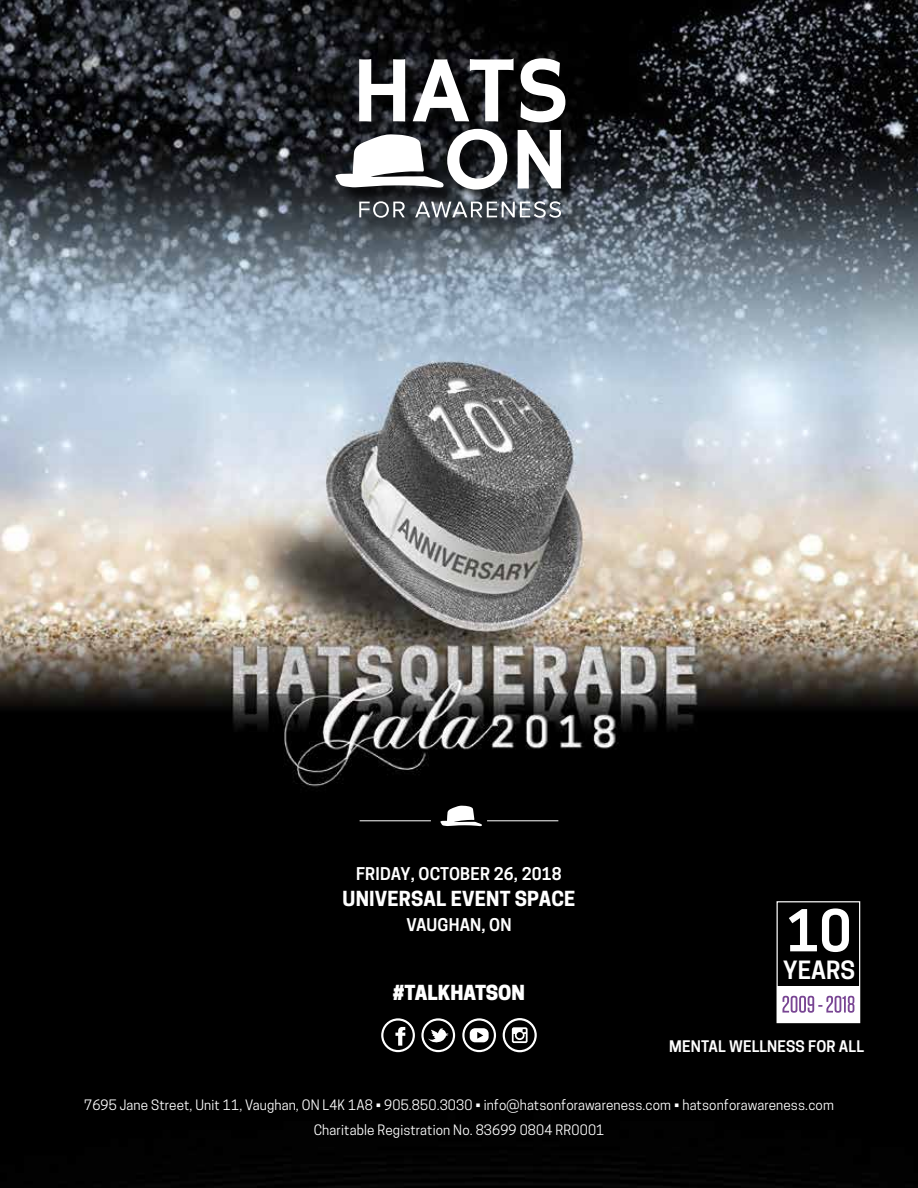
<style>
.page{position:relative;width:918px;height:1188px;background:#fff}
.page>*{position:absolute;margin:0;border:0;box-sizing:border-box;transform-origin:0 0}
.t1{font:600 54px "Cooper Hewitt";color:#fff}
.t2{font:600 23.7px "Cooper Hewitt";color:#fff}
.t3{font:700 19.5px "Cooper Hewitt";letter-spacing:.01em;color:#fff}
.t4{font:800 19.5px "Cooper Hewitt";color:#fff}
.t5{font:600 16.5px "Cooper Hewitt";letter-spacing:.01em;color:#fff}
.t6{font:600 15px "Cooper Hewitt";letter-spacing:.01em;color:#fff}
.t7{font:13.5px/25.8px "Cooper Hewitt";letter-spacing:.01em;color:#fff;text-align:center}
</style>
<div class="page">
<img style="left:0;top:0;width:918px;height:1188px">
<div style="left:338px;top:61px;width:246px;height:175px;background:#000;opacity:.75"></div>
<svg style="left:359px;top:59px;width:46px;height:63px"></svg>
<svg style="left:413px;top:58px;width:101px;height:64px"></svg>
<svg style="left:521px;top:58px;width:44px;height:64px"></svg>
<svg style="left:335px;top:129px;width:172px;height:61px"></svg>
<svg style="left:517px;top:130px;width:44px;height:58px"></svg>
<svg style="left:359px;top:201px;width:46px;height:17px"></svg>
<svg style="left:415px;top:201px;width:146px;height:17px"></svg>
<svg style="left:440px;top:805px;width:42px;height:21px"></svg>
<hr style="left:360px;top:820px;width:71px;height:1px;background:#fff">
<hr style="left:487px;top:820px;width:71px;height:1px;background:#fff">
<svg style="left:381px;top:1018px;width:34px;height:34px"></svg>
<svg style="left:421px;top:1018px;width:34px;height:34px"></svg>
<svg style="left:462px;top:1018px;width:34px;height:34px"></svg>
<svg style="left:503px;top:1018px;width:34px;height:34px"></svg>
<div style="left:777px;top:986px;width:83px;height:37px;background:#fff"></div>
<div style="left:777px;top:901px;width:83px;height:122px;border:1px solid #fff"></div>
<svg style="left:782px;top:996px;width:72px;height:17px"></svg>
<p class="t5" style="left:356px;top:864px;width:207px">FRIDAY, OCTOBER 26, 2018</p>
<h3 class="t3" style="left:343px;top:887px;width:234px">UNIVERSAL EVENT SPACE</h3>
<p class="t5" style="left:406px;top:916px;width:107px">VAUGHAN, ON</p>
<h3 class="t4" style="left:393px;top:981px;width:134px">#TALKHATSON</h3>
<h1 class="t1" style="left:787px;top:899px;width:66px">10</h1>
<h2 class="t2" style="left:783px;top:956px;width:73px">YEARS</h2>
<p class="t6" style="left:669px;top:1037px;width:196px">MENTAL WELLNESS FOR ALL</p>
<p class="t7" style="left:84px;top:1092px;width:751px">7695 Jane Street, Unit 11, Vaughan, ON L4K 1A8 • 905.850.3030 • info@hatsonforawareness.com • hatsonforawareness.com<br>Charitable Registration No. 83699 0804 RR0001</p>
</div>
